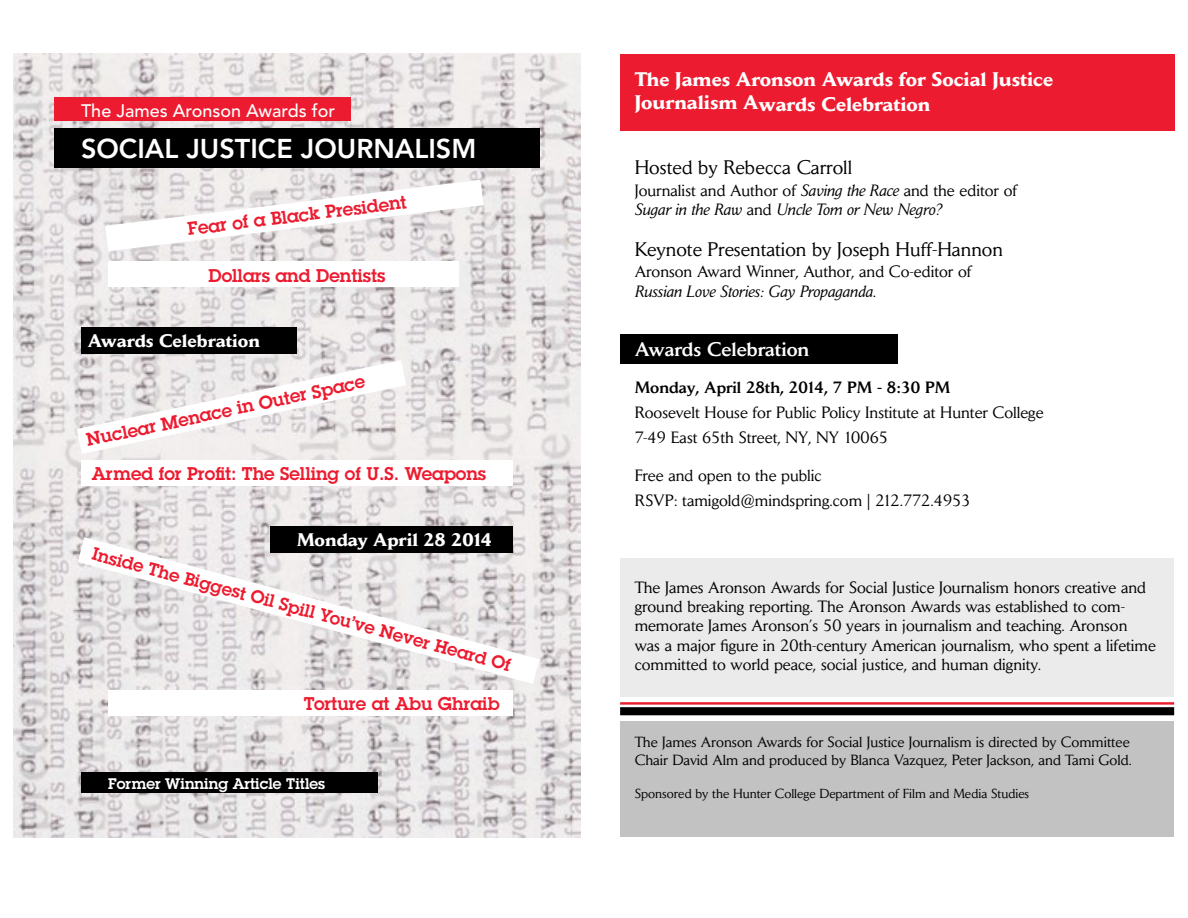
<style>
.page{position:relative;width:1188px;height:918px;background:#fff}
.page>*{position:absolute;margin:0;border:0;box-sizing:border-box;transform-origin:0 0}
.t1{font:800 27px "Avenir";color:#fff}
.t2{font:700 19.5px/24.9px "Daily News";color:#fff}
.t3{font:19.5px "Daily News";color:#000}
.t4{font:500 19.5px "Daily News";color:#fff}
.t5{font:600 18px "Lubalin Graph";color:#ed1b2f}
.t6{font:700 18px "Daily News";color:#fff}
.t7{font:500 18px "Avenir";color:#fff}
.t8{font:600 17.55px "Lubalin Graph";color:#ed1b2f}
.t9{font:16.2px/19.5px "Daily News";color:#000}
.t10{font:italic 16.2px/19.5px "Daily News";color:#000}
.t11{font:500 16.2px "Daily News";color:#000}
.t12{font:600 15px "Lubalin Graph";color:#fff}
.t13{font:14.55px/17.5px "Daily News";color:#000}
.t14{font:12.9px "Daily News";color:#000}
.s1{font-style:normal}
.s2{font-style:italic}
</style>
<div class="page">
<div style="left:620px;top:54px;width:554px;height:76px;background:#ed1b2f"></div>
<div style="left:620px;top:721px;width:553px;height:116px;background:#c2c2c2"></div>
<div style="left:620px;top:558px;width:553px;height:139px;background:#ebebeb"></div>
<div style="left:620px;top:334px;width:277px;height:30px;background:#000"></div>
<div style="left:620px;top:707px;width:554px;height:8px;background:#000"></div>
<hr style="left:620px;top:702px;width:554px;height:3px;background:#ed1b2f">
<img style="left:14px;top:54px;width:567px;height:783px">
<div style="left:108px;top:261px;width:351px;height:26px;background:#fff"></div>
<svg style="left:78px;top:537px;width:462px;height:147px"></svg>
<svg style="left:105px;top:180px;width:378px;height:71px"></svg>
<svg style="left:77px;top:360px;width:329px;height:94px"></svg>
<div style="left:108px;top:691px;width:405px;height:25px;background:#fff"></div>
<div style="left:81px;top:773px;width:297px;height:20px;background:#000"></div>
<div style="left:81px;top:460px;width:432px;height:26px;background:#fff"></div>
<div style="left:54px;top:128px;width:486px;height:40px;background:#000"></div>
<div style="left:54px;top:98px;width:297px;height:23px;background:#ed1b2f"></div>
<div style="left:270px;top:526px;width:243px;height:27px;background:#000"></div>
<div style="left:81px;top:327px;width:216px;height:27px;background:#000"></div>
<p class="t7" style="left:81px;top:100px;width:256px">The James Aronson Awards for</p>
<h1 class="t1" style="left:81px;top:132px;width:397px">SOCIAL JUSTICE JOURNALISM</h1>
<p class="t5" style="left:186px;top:217px;width:222px;rotate:-7deg">Fear of a Black President</p>
<p class="t5" style="left:208px;top:263px;width:179px">Dollars and Dentists</p>
<p class="t6" style="left:88px;top:330px;width:174px">Awards Celebration</p>
<p class="t5" style="left:84px;top:429px;width:286px;rotate:-12deg">Nuclear Menace in Outer Space</p>
<p class="t5" style="left:92px;top:462px;width:396px">Armed for Profit: The Selling of U.S. Weapons</p>
<p class="t6" style="left:297px;top:529px;width:197px">Monday April 28 2014</p>
<p class="t8" style="left:96px;top:542px;width:434px;rotate:15deg">Inside The Biggest Oil Spill You’ve Never Heard Of</p>
<p class="t5" style="left:304px;top:692px;width:197px">Torture at Abu Ghraib</p>
<p class="t12" style="left:108px;top:773px;width:219px">Former Winning Article Titles</p>
<p class="t2" style="left:635px;top:67px;width:420px">The James Aronson Awards for Social Justice<br>Journalism Awards Celebration</p>
<p class="t3" style="left:635px;top:156px;width:219px">Hosted by Rebecca Carroll</p>
<p class="t10" style="left:635px;top:180px;width:384px"><span class="s1">Journalist and Author of</span> Saving the Race <span class="s1">and the editor of<br></span>Sugar in the Raw <span class="s1">and</span> Uncle Tom or New Negro?</p>
<p class="t3" style="left:635px;top:237px;width:370px">Keynote Presentation by Joseph Huff-Hannon</p>
<p class="t9" style="left:635px;top:262px;width:338px">Aronson Award Winner, Author, and Co-editor of<br><span class="s2">Russian Love Stories: Gay Propaganda</span>.</p>
<p class="t4" style="left:635px;top:337px;width:176px">Awards Celebration</p>
<p class="t11" style="left:635px;top:378px;width:317px">Monday, April 28th, 2014, 7 PM - 8:30 PM</p>
<p class="t9" style="left:635px;top:401px;width:410px;line-height:24.3px">Roosevelt House for Public Policy Institute at Hunter College<br>7-49 East 65th Street, NY, NY 10065</p>
<p class="t9" style="left:635px;top:462px;width:337px;line-height:25.2px">Free and open to the public<br>RSVP: tamigold@mindspring.com | 212.772.4953</p>
<p class="t9" style="left:635px;top:577px;width:523px">The James Aronson Awards for Social Justice Journalism honors creative and ground breaking reporting. The Aronson Awards was established to com&shy;memorate James Aronson’s 50 years in journalism and teaching. Aronson was a major figure in 20th-century American journalism, who spent a lifetime committed to world peace, social justice, and human dignity.</p>
<p class="t13" style="left:635px;top:733px;width:499px">The James Aronson Awards for Social Justice Journalism is directed by Committee<br>Chair David Alm and produced by Blanca Vazquez, Peter Jackson, and Tami Gold.</p>
<p class="t14" style="left:635px;top:786px;width:396px">Sponsored by the Hunter College Department of Film and Media Studies</p>
</div>
